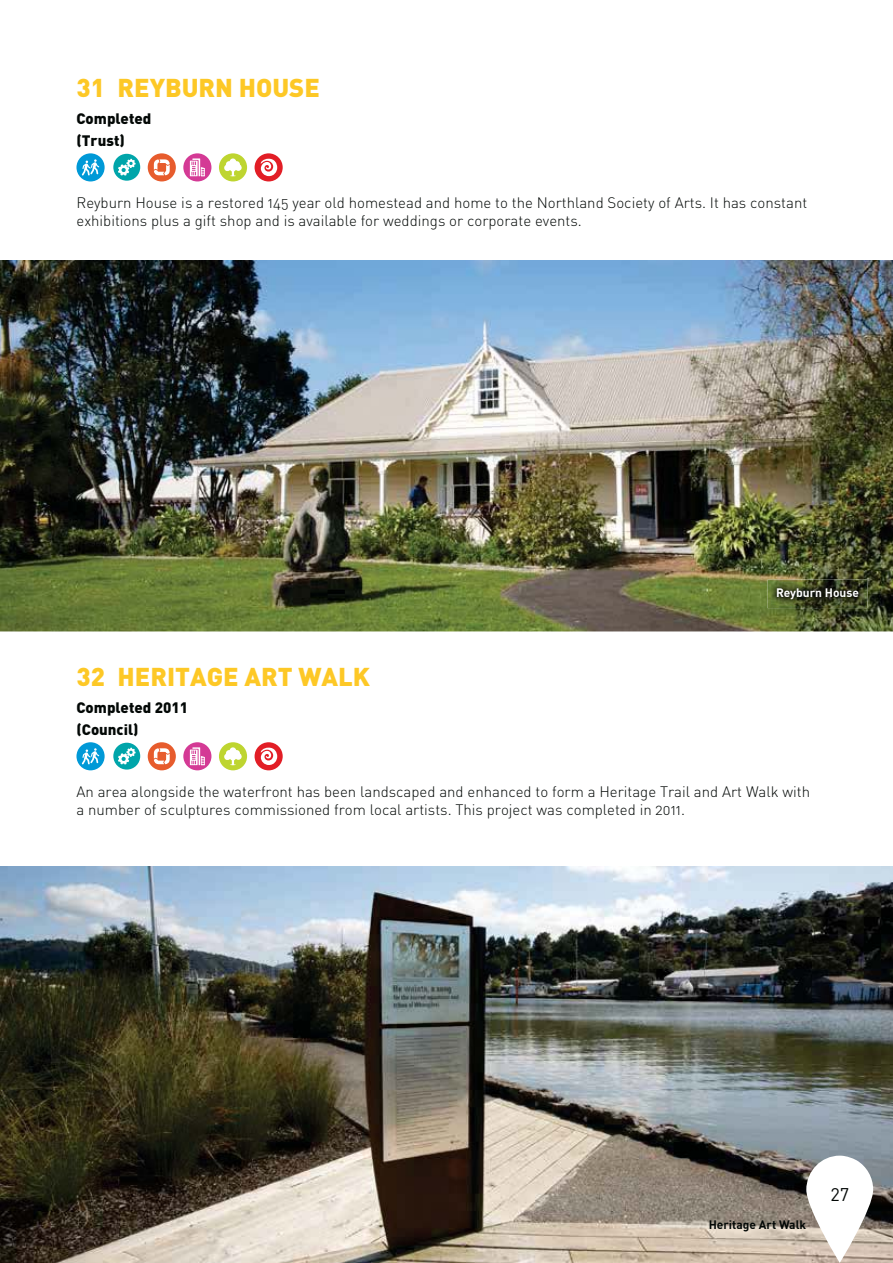
<style>
.page{position:relative;width:893px;height:1263px;background:#fff}
.page>*{position:absolute;margin:0;border:0;box-sizing:border-box;transform-origin:0 0}
.t1{font:900 25.5px "DIN Maori";color:#fdc826}
.t2{font:18px "DIN Offc";color:#030806}
.t3{font:15px/18px "DIN Maori Light Alternate";color:#030806}
.t4{font:900 15px/22.2px "DIN Maori";color:#030806}
.t5{font:700 12px "DIN Offc";color:#030806}
.t6{font:700 12px "DIN Offc";color:#fff}
</style>
<div class="page">
<div style="left:76px;top:742px;width:29px;height:28px;background:#0099d7;border-radius:50%"></div>
<svg style="left:82px;top:748px;width:17px;height:16px"></svg>
<div style="left:113px;top:743px;width:27px;height:27px;background:#00a5aa;border-radius:50%"></div>
<svg style="left:118px;top:748px;width:18px;height:17px"></svg>
<div style="left:148px;top:742px;width:28px;height:28px;background:#e75c2d;border-radius:50%"></div>
<svg style="left:154px;top:748px;width:16px;height:16px"></svg>
<div style="left:183px;top:742px;width:28px;height:28px;background:#d43a95;border-radius:50%"></div>
<svg style="left:190px;top:747px;width:15px;height:18px"></svg>
<div style="left:219px;top:742px;width:28px;height:28px;background:#bed530;border-radius:50%"></div>
<svg style="left:224px;top:747px;width:18px;height:18px"></svg>
<div style="left:255px;top:742px;width:28px;height:28px;background:#e21e26;border-radius:50%"></div>
<svg style="left:260px;top:748px;width:17px;height:17px"></svg>
<img style="left:0;top:867px;width:893px;height:396px">
<div style="left:76px;top:153px;width:29px;height:28px;background:#0099d7;border-radius:50%"></div>
<svg style="left:82px;top:159px;width:17px;height:16px"></svg>
<div style="left:113px;top:154px;width:27px;height:27px;background:#00a5aa;border-radius:50%"></div>
<svg style="left:118px;top:159px;width:18px;height:17px"></svg>
<div style="left:148px;top:153px;width:28px;height:28px;background:#e75c2d;border-radius:50%"></div>
<svg style="left:154px;top:159px;width:16px;height:16px"></svg>
<div style="left:183px;top:153px;width:28px;height:28px;background:#d43a95;border-radius:50%"></div>
<svg style="left:190px;top:158px;width:15px;height:18px"></svg>
<div style="left:219px;top:153px;width:28px;height:28px;background:#bed530;border-radius:50%"></div>
<svg style="left:224px;top:158px;width:18px;height:18px"></svg>
<div style="left:255px;top:153px;width:28px;height:28px;background:#e21e26;border-radius:50%"></div>
<svg style="left:260px;top:159px;width:17px;height:17px"></svg>
<img style="left:0;top:260px;width:893px;height:371px">
<img style="left:767px;top:579px;width:100px;height:29px">
<img style="left:771px;top:582px;width:93px;height:23px">
<svg style="left:806px;top:1156px;width:67px;height:107px"></svg>
<h1 class="t1" style="left:76px;top:79px;width:245px">31 REYBURN HOUSE</h1>
<p class="t4" style="left:76px;top:109px;width:76px">Completed (Trust)</p>
<p class="t3" style="left:76px;top:195px;width:732px">Reyburn House is a restored 145 year old homestead and home to the Northland Society of Arts. It has constant exhibitions plus a gift shop and is available for weddings or corporate events.</p>
<h1 class="t1" style="left:76px;top:668px;width:295px">32 HERITAGE ART WALK</h1>
<p class="t4" style="left:76px;top:698px;width:113px">Completed 2011 (Council)</p>
<p class="t6" style="left:776px;top:585px;width:84px">Reyburn House</p>
<p class="t3" style="left:76px;top:784px;width:735px">An area alongside the waterfront has been landscaped and enhanced to form a Heritage Trail and Art Walk with a number of sculptures commissioned from local artists. This project was completed in 2011.</p>
<p class="t5" style="left:709px;top:1216px;width:99px">Heritage Art Walk</p>
<p class="t2" style="left:830px;top:1182px;width:20px">27</p>
</div>
